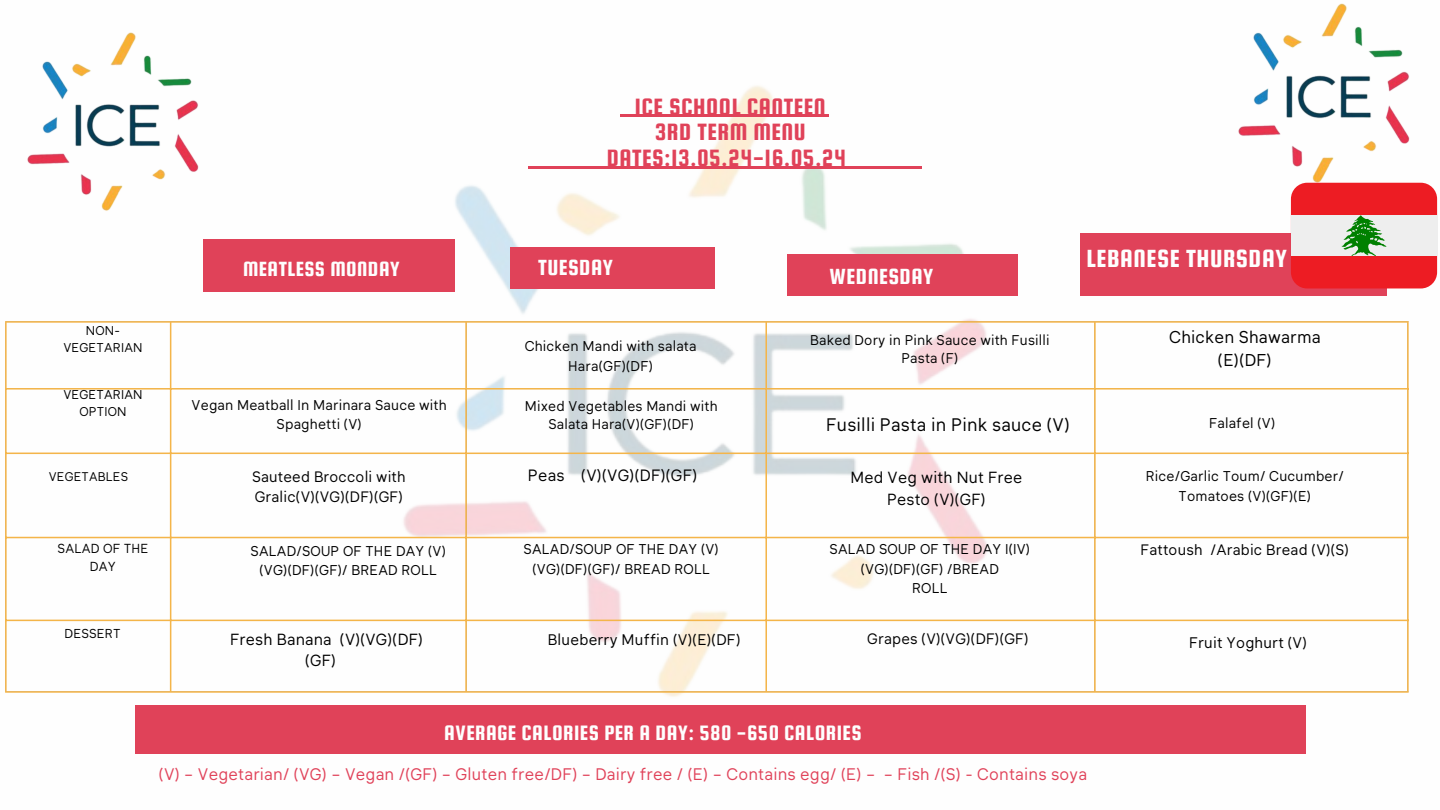
<style>
.page{position:relative;width:1440px;height:810px;background:#fff}
.page>*{position:absolute;margin:0;border:0;box-sizing:border-box;transform-origin:0 0}
.t1{font:26.6px "Squada One";letter-spacing:.02em;color:#fefefe}
.t2{font:25.3px/25.5px "Squada One";letter-spacing:.02em;color:#e04259;text-align:center}
.t3{font:23.4px "Squada One";letter-spacing:.02em;color:#fefefe}
.t4{font:22.3px "Squada One";letter-spacing:.02em;color:#fefefe}
.t5{font:22px "Squada One";letter-spacing:.02em;color:#fefefe}
.t6{font:17.9px "Klima";letter-spacing:.015em;color:#000}
.t7{font:16.9px/23.2px "Klima";letter-spacing:.015em;color:#000;text-align:center}
.t8{font:16.5px "Klima";letter-spacing:.015em;color:#e04259}
.t9{font:16.1px "Klima";letter-spacing:.015em;color:#000}
.t10{font:15.9px/21.8px "Klima";letter-spacing:.015em;color:#000;text-align:center}
.t11{font:15.1px "Klima";letter-spacing:.015em;color:#000}
.t12{font:14.9px/20.2px "Klima";letter-spacing:.015em;color:#000}
.t13{font:14px/19.5px "Klima";letter-spacing:.015em;color:#000;text-align:center}
.t14{font:13.9px/18.8px "Klima";letter-spacing:.015em;color:#000;text-align:center}
.t15{font:12.9px/18px "Klima";letter-spacing:.015em;color:#000;text-align:center}
.t16{font:12.7px "Klima";letter-spacing:.015em;color:#000}
.t17{font:12.6px/17.2px "Klima";letter-spacing:.015em;color:#000;text-align:center}
.t18{font:12.4px "Klima";letter-spacing:.015em;color:#000}
</style>
<div class="page">
<img style="left:354px;top:85px;width:741px;height:669px">
<div style="left:203px;top:239px;width:252px;height:53px;background:#e04259"></div>
<div style="left:511px;top:247px;width:204px;height:41px;background:#e04259"></div>
<hr style="left:528px;top:167px;width:394px;height:2px;background:#e04259">
<hr style="left:620px;top:114px;width:199px;height:2px;background:#e04259">
<svg style="left:819px;top:114px;width:10px;height:2px"></svg>
<div style="left:787px;top:254px;width:231px;height:42px;background:#e04259"></div>
<hr style="left:5px;top:323px;width:2px;height:368px;background:#f4b54a">
<hr style="left:170px;top:323px;width:1px;height:368px;background:#f4b54a">
<hr style="left:465px;top:323px;width:2px;height:368px;background:#f4b54a">
<hr style="left:765px;top:323px;width:2px;height:368px;background:#f4b54a">
<hr style="left:1094px;top:323px;width:2px;height:368px;background:#f4b54a">
<hr style="left:1407px;top:323px;width:2px;height:368px;background:#f4b54a">
<hr style="left:5px;top:321px;width:1404px;height:2px;background:#f4b54a">
<hr style="left:5px;top:388px;width:1404px;height:2px;background:#f4b54a">
<hr style="left:5px;top:453px;width:1404px;height:1px;background:#f4b54a">
<hr style="left:5px;top:537px;width:1404px;height:1px;background:#f4b54a">
<hr style="left:5px;top:620px;width:1404px;height:1px;background:#f4b54a">
<hr style="left:5px;top:691px;width:1404px;height:2px;background:#f4b54a">
<div style="left:135px;top:705px;width:1170px;height:48px;background:#e04259"></div>
<div style="left:1080px;top:233px;width:306px;height:63px;background:#e04259"></div>
<img style="left:27px;top:32px;width:172px;height:179px">
<img style="left:1238px;top:3px;width:199px;height:192px">
<div style="left:1291px;top:183px;width:146px;height:105px;background:#ed1c23;border-radius:16px"></div>
<div style="left:1291px;top:215px;width:146px;height:41px;background:#eee"></div>
<svg style="left:1341px;top:215px;width:46px;height:41px"></svg>
<h5 class="t2" style="left:607px;top:93px;width:241px">ICE SCHOOL CANTEEN<br>3RD TERM MENU<br>DATES:13.05.24-16.05.24</h5>
<h5 class="t5" style="left:243px;top:257px;width:158px">MEATLESS MONDAY</h5>
<h4 class="t3" style="left:538px;top:255px;width:77px">TUESDAY</h4>
<h6 class="t3" style="left:830px;top:264px;width:105px">WEDNESDAY</h6>
<h6 class="t1" style="left:1086px;top:244px;width:202px">LEBANESE THURSDAY</h6>
<p class="t17" style="left:63px;top:323px;width:81px">NON-<br>VEGETARIAN</p>
<p class="t17" style="left:63px;top:387px;width:81px">VEGETARIAN<br>OPTION</p>
<h2 class="t18" style="left:49px;top:471px;width:81px">VEGETABLES</h2>
<p class="t15" style="left:58px;top:541px;width:92px">SALAD OF THE<br>DAY</p>
<p class="t13" style="left:192px;top:397px;width:257px">Vegan Meatball In Marinara Sauce with<br>Spaghetti (V)</p>
<h2 class="t12" style="left:252px;top:468px;width:155px">Sauteed Broccoli with<br>Gralic(V)(VG)(DF)(GF)</h2>
<p class="t13" style="left:251px;top:542px;width:197px">SALAD/SOUP OF THE DAY (V) (VG)(DF)(GF)/ BREAD ROLL</p>
<h1 class="t13" style="left:525px;top:338px;width:173px">Chicken Mandi with salata<br>Hara(GF)(DF)</h1>
<p class="t14" style="left:525px;top:398px;width:194px">Mixed Vegetables Mandi with<br>Salata Hara(V)(GF)(DF)</p>
<p class="t9" style="left:528px;top:469px;width:171px">Peas (V)(VG)(DF)(GF)</p>
<p class="t13" style="left:524px;top:541px;width:197px">SALAD/SOUP OF THE DAY (V) (VG)(DF)(GF)/ BREAD ROLL</p>
<p class="t14" style="left:810px;top:331px;width:241px">Baked Dory in Pink Sauce with Fusilli<br>Pasta (F)</p>
<p class="t7" style="left:1169px;top:327px;width:153px">Chicken Shawarma (E)(DF)</p>
<h2 class="t6" style="left:826px;top:418px;width:245px">Fusilli Pasta in Pink sauce (V)</h2>
<p class="t10" style="left:850px;top:468px;width:173px">Med Veg with Nut Free<br>Pesto (V)(GF)</p>
<p class="t13" style="left:830px;top:541px;width:202px">SALAD SOUP OF THE DAY I(IV) (VG)(DF)(GF) /BREAD<br>ROLL</p>
<h5 class="t13" style="left:1209px;top:415px;width:68px">Falafel (V)</h5>
<h6 class="t13" style="left:1146px;top:468px;width:200px">Rice/Garlic Toum/ Cucumber/<br>Tomatoes (V)(GF)(E)</h6>
<h5 class="t12" style="left:1141px;top:541px;width:210px">Fattoush /Arabic Bread (V)(S)</h5>
<p class="t16" style="left:65px;top:628px;width:58px">DESSERT</p>
<h4 class="t10" style="left:305px;top:630px;width:120px;text-align:left;text-indent:-75px">Fresh Banana (V)(VG)(DF) (GF)</h4>
<h6 class="t11" style="left:548px;top:633px;width:194px">Blueberry Muffin (V)(E)(DF)</h6>
<h3 class="t12" style="left:867px;top:630px;width:163px">Grapes (V)(VG)(DF)(GF)</h3>
<h4 class="t11" style="left:1189px;top:637px;width:119px">Fruit Yoghurt (V)</h4>
<h4 class="t4" style="left:444px;top:720px;width:419px">AVERAGE CALORIES PER A DAY: 580 -650 CALORIES</h4>
<h3 class="t8" style="left:159px;top:768px;width:930px">(V) – Vegetarian/ (VG) – Vegan /(GF) – Gluten free/DF) – Dairy free / (E) – Contains egg/ (E) – – Fish /(S) - Contains soya</h3>
</div>
